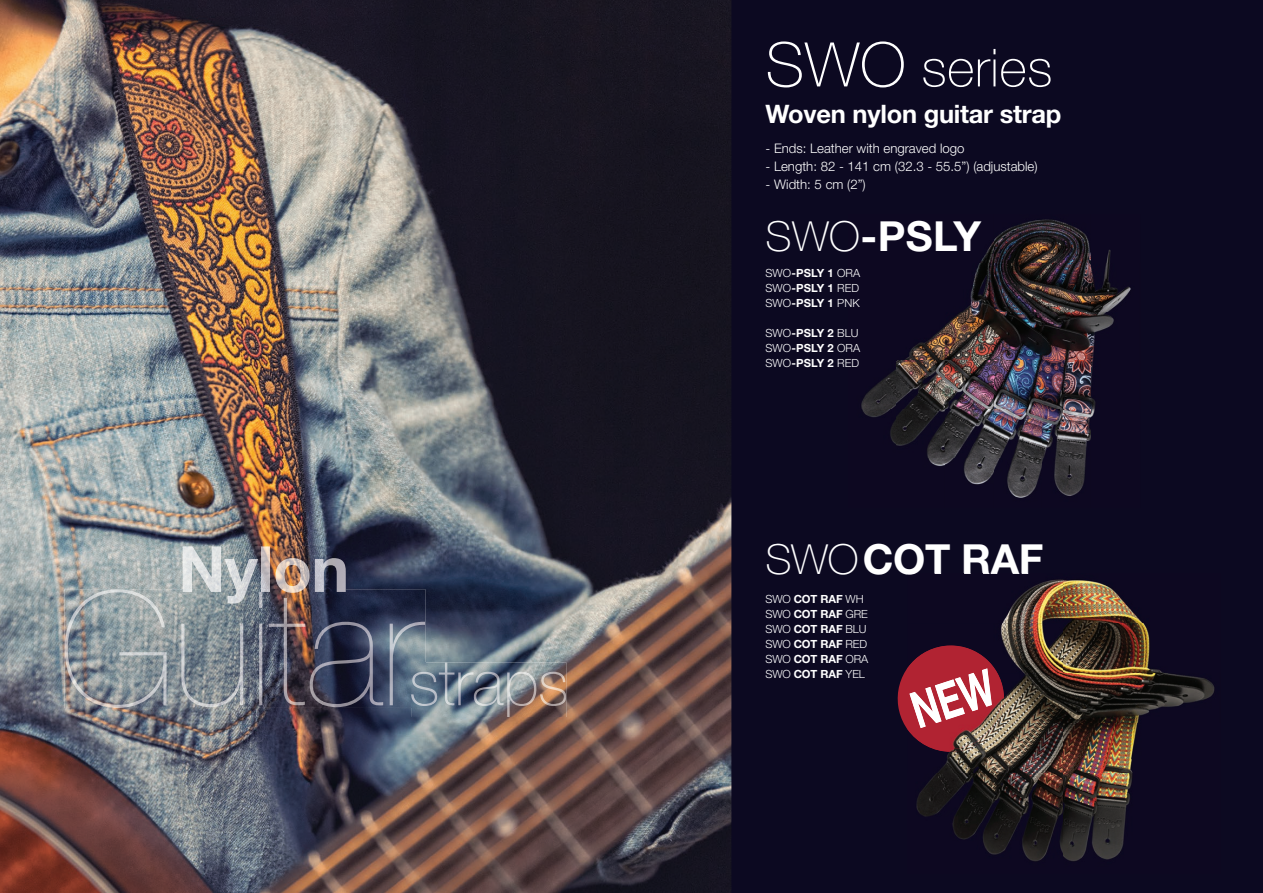
<style>
.page{position:relative;width:1263px;height:893px;background:#fff}
.page>*{position:absolute;margin:0;border:0;box-sizing:border-box;transform-origin:0 0}
.t1{font:100 52.5px "Helvetica Neue LT Std";letter-spacing:.01em;color:#fff}
.t2{font:700 41.55px "Helvetica Neue LT Std";letter-spacing:-.01em;color:#fff}
.t3{font:700 41.4px "Helvetica Neue LT Std";color:#fff}
.t4{font:700 25.5px "Helvetica Neue LT Std";letter-spacing:-.01em;color:#fff}
.t5{font:300 13.2px "Helvetica Neue LT Std";color:#fff}
.t6{font:300 11.25px/15px "Helvetica Neue LT Std";letter-spacing:.01em;color:#fff;text-align:justify}
.t7{font:700 11.25px/15px "Helvetica Neue LT Std";letter-spacing:-.01em;color:#fff}
.s1{font-size:61.5px}
.s2{font-weight:100}
.s3{font-weight:700}
.s4{font-weight:300}
</style>
<div class="page">
<div style="left:731px;top:0;width:532px;height:893px;background:#0c0921"></div>
<img style="left:0;top:0;width:731px;height:893px">
<img style="left:861px;top:219px;width:270px;height:279px">
<img style="left:65px;top:589px;width:360px;height:119px">
<img style="left:183px;top:546px;width:163px;height:43px">
<img style="left:183px;top:589px;width:163px;height:14px">
<img style="left:411px;top:662px;width:155px;height:55px">
<img style="left:411px;top:662px;width:14px;height:46px">
<svg style="left:897px;top:669px;width:10px;height:60px"></svg>
<img style="left:1001px;top:579px;width:163px;height:94px">
<img style="left:1004px;top:673px;width:211px;height:50px">
<img style="left:916px;top:723px;width:222px;height:138px">
<img style="left:907px;top:573px;width:122px;height:2px">
<img style="left:907px;top:645px;width:97px;height:107px">
<img style="left:909px;top:668px;width:83px;height:60px">
<h1 class="t1" style="left:765px;top:38px;width:288px"><span class="s1">SWO</span> series</h1>
<h3 class="t4" style="left:765px;top:98px;width:298px">Woven nylon guitar strap</h3>
<p class="t5" style="left:765px;top:140px;width:201px">- Ends: Leather with engraved logo</p>
<p class="t5" style="left:765px;top:158px;width:274px">- Length: 82 - 141 cm (32.3 - 55.5”) (adjustable)</p>
<p class="t5" style="left:765px;top:176px;width:102px">- Width: 5 cm (2”)</p>
<h3 class="t3" style="left:765px;top:210px;width:217px"><span class="s2">SWO</span>-PSLY</h3>
<p class="t6" style="left:765px;top:265px;width:96px">SWO<span class="s3">-PSLY 1</span> ORA SWO<span class="s3">-PSLY 1</span> RED SWO<span class="s3">-PSLY 1</span> PNK</p>
<p class="t6" style="left:765px;top:325px;width:96px;text-align:left">SWO<span class="s3">-PSLY 2</span> BLU<br>SWO<span class="s3">-PSLY 2</span> ORA<br>SWO<span class="s3">-PSLY 2</span> RED</p>
<h2 class="t2" style="left:765px;top:533px;width:279px"><span class="s2">SWO</span> COT RAF</h2>
<p class="t7" style="left:765px;top:592px;width:104px"><span class="s4">SWO</span> COT RAF <span class="s4">WH<br>SWO</span> COT RAF <span class="s4">GRE<br>SWO</span> COT RAF <span class="s4">BLU<br>SWO</span> COT RAF <span class="s4">RED<br>SWO</span> COT RAF <span class="s4">ORA<br>SWO</span> COT RAF <span class="s4">YEL</span></p>
</div>
